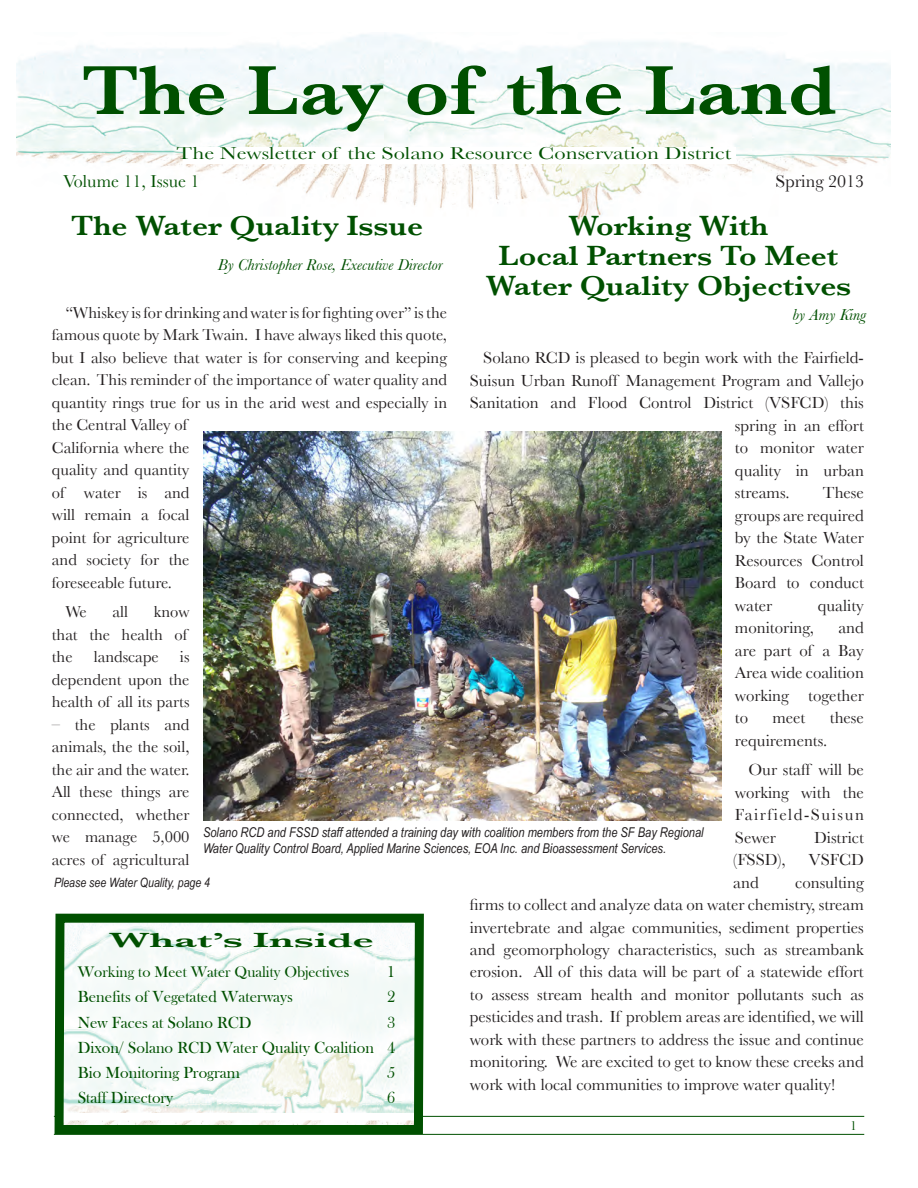
<style>
.page{position:relative;width:918px;height:1188px;background:#fff}
.page>*{position:absolute;margin:0;border:0;box-sizing:border-box;transform-origin:0 0}
.t1{font:600 72px "Baskerville";color:#005000;scale:1.12 1}
.t2{font:600 28.5px/30px "Baskerville";color:#005000;text-align:center;scale:1.1 1}
.t3{font:600 21px "Baskerville";color:#005000;scale:2 1}
.t4{font:18px "Baskerville";color:#005000;scale:1.25 1}
.t5{font:18px "Baskerville";color:#005000}
.t6{font:18px "Baskerville";color:#231f20}
.t7{font:16.8px/22.5px "Baskerville";color:#231f20;text-align:justify}
.t8{font:16.5px/22.5px "Baskerville";color:#231f20}
.t9{font:16.5px "Bask Old Face";color:#005000}
.t10{font:italic 16.5px "Baskerville";color:#005000}
.t11{font:15.75px "Bask Old Face";color:#005000}
.t12{font:italic 13.5px/16.2px "Arial Narrow";color:#231f20}
.t13{font:13.5px "Baskerville";color:#005000;scale:1.1 1}
.t14{font:italic 12.9px "Arial Narrow";color:#231f20}
</style>
<div class="page">
<hr style="left:54px;top:1134px;width:810px;height:1px;background:#005000">
<hr style="left:54px;top:1116px;width:810px;height:1px;background:#005000">
<img style="left:16px;top:34px;width:875px;height:186px">
<div style="left:183px;top:147px;width:553px;height:17px;background:#fff"></div>
<svg style="left:53px;top:913px;width:375px;height:222px"></svg>
<img style="left:203px;top:432px;width:518px;height:389px">
<p class="t1" style="left:82px;top:48px;width:675px">The Lay of the Land</p>
<p class="t4" style="left:177px;top:143px;width:445px">The Newsletter of the Solano Resource Conservation District</p>
<p class="t5" style="left:63px;top:170px;width:138px">Volume 11, Issue 1</p>
<p class="t6" style="left:776px;top:170px;width:90px">Spring 2013</p>
<p class="t2" style="left:71px;top:211px;width:322px">The Water Quality Issue</p>
<p class="t10" style="left:218px;top:255px;width:226px">By Christopher Rose, Executive Director</p>
<p class="t8" style="left:52px;top:301px;width:397px;text-indent:13px">“Whiskey is for drinking and water is for fighting over” is the famous quote by Mark Twain. I have always liked this quote, but I also believe that water is for conserving and keeping clean. This reminder of the importance of water quality and quantity rings true for us in the arid west and especially in the Central Valley of<br>California where the<br>quality and quantity<br>of water is and<br>will remain a focal<br>point for agriculture<br>and society for the<br>foreseeable future.</p>
<p class="t8" style="left:65px;top:600px;width:23px">We</p>
<p class="t8" style="left:113px;top:600px;width:17px">all</p>
<p class="t2" style="left:568px;top:211px;width:183px">Working With</p>
<p class="t2" style="left:486px;top:241px;width:334px">Local Partners To Meet<br>Water Quality Objectives</p>
<p class="t10" style="left:793px;top:305px;width:75px">by Amy King</p>
<p class="t7" style="left:483px;top:347px;width:382px">Solano RCD is pleased to begin work with the Fairfield-</p>
<p class="t7" style="left:470px;top:369px;width:396px">Suisun Urban Runoff Management Program and Vallejo</p>
<p class="t7" style="left:470px;top:392px;width:396px">Sanitation and Flood Control District (VSFCD) this</p>
<p class="t7" style="left:735px;top:414px;width:131px">spring in an effort</p>
<p class="t7" style="left:735px;top:436px;width:131px">to monitor water</p>
<p class="t7" style="left:735px;top:459px;width:131px">quality in urban</p>
<p class="t7" style="left:735px;top:481px;width:56px">streams.</p>
<p class="t7" style="left:735px;top:481px;width:131px;text-indent:88px">These groups are required by the State Water Resources Control Board to conduct water</p>
<p class="t7" style="left:818px;top:594px;width:48px">quality</p>
<p class="t8" style="left:52px;top:600px;width:139px;text-indent:102px">know that the health of the</p>
<p class="t7" style="left:735px;top:616px;width:131px;text-indent:104px">and are part of a Bay Area wide coalition working together to</p>
<p class="t7" style="left:735px;top:616px;width:80px">monitoring,</p>
<p class="t8" style="left:52px;top:645px;width:139px;text-align:justify;text-indent:128px">is dependent upon the health of all its parts</p>
<p class="t8" style="left:52px;top:713px;width:139px;text-align:justify">– the plants and animals, the the soil, the air and the water.<br>All these things are connected, whether we manage 5,000 acres of agricultural</p>
<p class="t14" style="left:54px;top:875px;width:158px">Please see Water Quality, page 4</p>
<p class="t8" style="left:94px;top:645px;width:67px">landscape</p>
<p class="t7" style="left:772px;top:706px;width:35px">meet</p>
<p class="t7" style="left:830px;top:706px;width:36px">these</p>
<p class="t7" style="left:735px;top:729px;width:94px">requirements.</p>
<p class="t7" style="left:735px;top:758px;width:131px;text-indent:14px">Our staff will be working with the Fairfield-Suisun Sewer</p>
<p class="t12" style="left:203px;top:824px;width:502px">Solano RCD and FSSD staff attended a training day with coalition members from the SF Bay Regional<br>Water Quality Control Board, Applied Marine Sciences, EOA Inc. and Bioassessment Services.</p>
<p class="t7" style="left:814px;top:826px;width:51px">District</p>
<p class="t7" style="left:733px;top:848px;width:54px">(FSSD),</p>
<p class="t7" style="left:809px;top:848px;width:57px">VSFCD</p>
<p class="t7" style="left:733px;top:871px;width:27px">and</p>
<p class="t7" style="left:470px;top:871px;width:396px;text-indent:325px">consulting firms to collect and analyze data on water chemistry, stream invertebrate and algae communities, sediment properties and geomorphology characteristics, such as streambank erosion. All of this data will be part of a statewide effort to assess stream health and monitor pollutants such as pesticides and trash. If problem areas are identified, we will work with these partners to address the issue and continue monitoring. We are excited to get to know these creeks and work with local communities to improve water quality!</p>
<p class="t3" style="left:109px;top:928px;width:134px">What’s Inside</p>
<p class="t11" style="left:78px;top:963px;width:273px">Working to Meet Water Quality Objectives</p>
<p class="t9" style="left:387px;top:962px;width:10px">1</p>
<p class="t9" style="left:78px;top:988px;width:217px">Benefits of Vegetated Waterways</p>
<p class="t9" style="left:387px;top:988px;width:10px">2</p>
<p class="t9" style="left:78px;top:1013px;width:175px">New Faces at Solano RCD</p>
<p class="t9" style="left:387px;top:1013px;width:10px">3</p>
<p class="t9" style="left:78px;top:1038px;width:319px">Dixon/ Solano RCD Water Quality Coalition 4</p>
<p class="t9" style="left:78px;top:1064px;width:164px">Bio Monitoring Program</p>
<p class="t9" style="left:387px;top:1064px;width:10px">5</p>
<p class="t9" style="left:78px;top:1089px;width:97px">Staff Directory</p>
<p class="t9" style="left:387px;top:1089px;width:10px">6</p>
<p class="t13" style="left:850px;top:1118px;width:8px">1</p>
</div>
